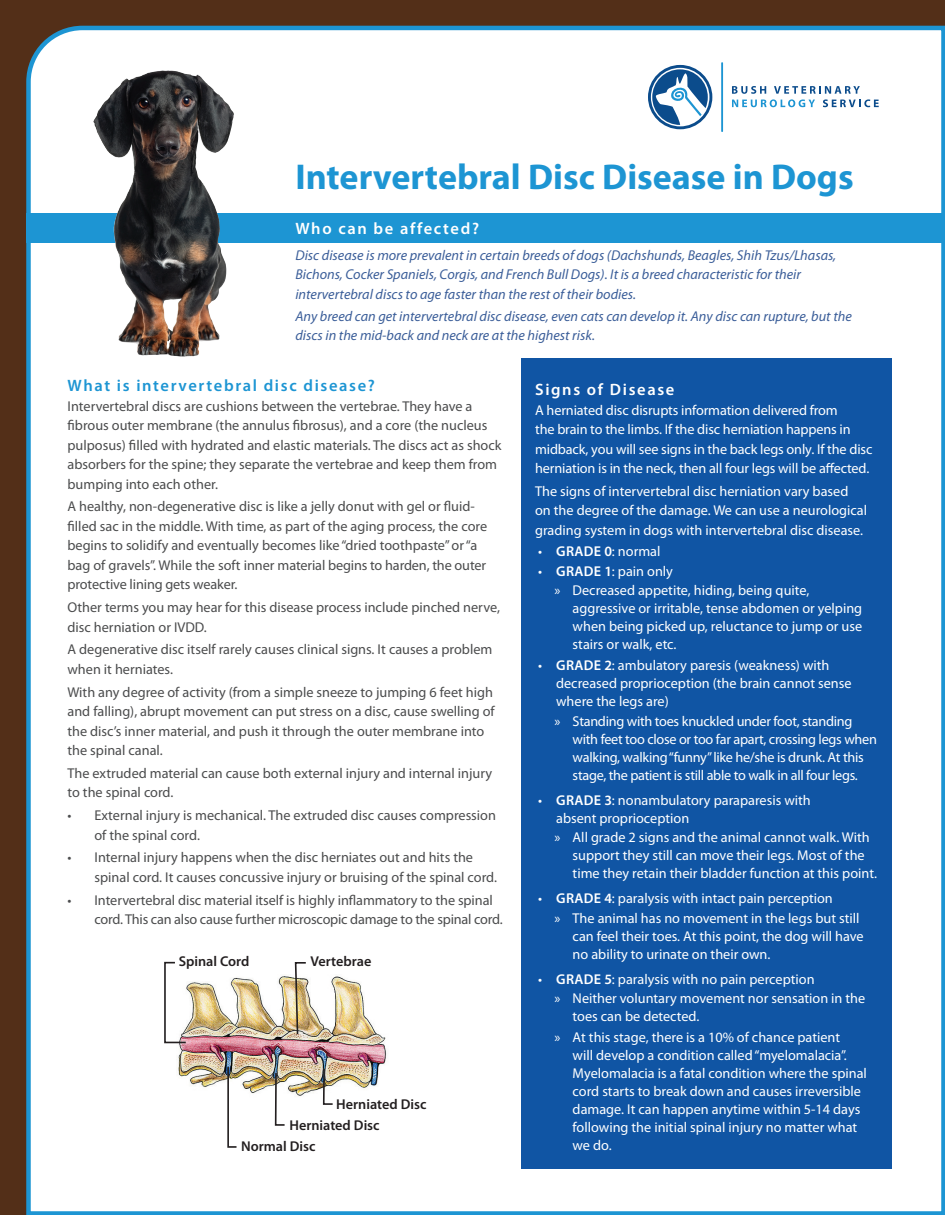
<style>
.page{position:relative;width:945px;height:1215px;background:#532f18}
.page>*{position:absolute;margin:0;border:0;box-sizing:border-box;transform-origin:0 0}
.t1{font:700 36px "Myriad Pro";color:#1d95d3}
.t2{font:600 16.5px "Myriad Pro";letter-spacing:.1em;color:#1d95d3}
.t3{font:600 16.5px "Myriad Pro";letter-spacing:.1em;color:#fff}
.t4{font:14.25px/19.5px "Myriad Pro";color:#4b4c4d}
.t5{font:14.25px/18px "Myriad Pro";color:#fff}
.t6{font:italic 14.25px/19.5px "Myriad Pro";color:#3b5e99}
.t7{font:14.25px/18px "Myriad Pro";letter-spacing:-.02em;color:#fff}
.t8{font:600 14.25px/21px "Myriad Pro";color:#231f20}
.s1{font-weight:600}
</style>
<div class="page">
<div style="left:26px;top:25px;width:919px;height:1190px;background:#fff"></div>
<div style="left:521px;top:359px;width:371px;height:810px;background:#1055a4"></div>
<div style="left:26px;top:213px;width:919px;height:30px;background:#1d95d3"></div>
<svg style="left:648px;top:65px;width:64px;height:64px;background:#8aabca"></svg>
<svg style="left:732px;top:86px;width:147px;height:21px;background:#c4d8e8"></svg>
<hr style="left:721px;top:62px;width:2px;height:70px;background:#1d95d3">
<img style="left:93px;top:70px;width:72px;height:268px">
<img style="left:176px;top:974px;width:212px;height:126px">
<svg style="left:274px;top:1071px;width:12px;height:56px"></svg>
<svg style="left:294px;top:961px;width:13px;height:75px"></svg>
<svg style="left:227px;top:1065px;width:11px;height:84px"></svg>
<svg style="left:163px;top:961px;width:24px;height:83px;background:#e7e6e6"></svg>
<svg style="left:322px;top:1067px;width:12px;height:39px"></svg>
<h1 class="t1" style="left:295px;top:153px;width:560px">Intervertebral Disc Disease in Dogs</h1>
<p class="t3" style="left:295px;top:218px;width:185px">Who can be affected?</p>
<p class="t6" style="left:295px;top:245px;width:542px">Disc disease is more prevalent in certain breeds of dogs (Dachshunds, Beagles, Shih Tzus/Lhasas,<br>Bichons, Cocker Spaniels, Corgis, and French Bull Dogs). It is a breed characteristic for their intervertebral discs to age faster than the rest of their bodies.</p>
<p class="t6" style="left:295px;top:306px;width:558px">Any breed can get intervertebral disc disease, even cats can develop it. Any disc can rupture, but the discs in the mid-back and neck are at the highest risk.</p>
<p class="t2" style="left:68px;top:375px;width:309px">What is intervertebral disc disease?</p>
<p class="t4" style="left:68px;top:396px;width:436px">Intervertebral discs are cushions between the vertebrae. They have a fibrous outer membrane (the annulus fibrosus), and a core (the nucleus pulposus) filled with hydrated and elastic materials. The discs act as shock absorbers for the spine; they separate the vertebrae and keep them from bumping into each other.</p>
<p class="t4" style="left:68px;top:497px;width:421px">A healthy, non-degenerative disc is like a jelly donut with gel or fluid&shy;filled sac in the middle. With time, as part of the aging process, the core begins to solidify and eventually becomes like “dried toothpaste” or “a bag of gravels”. While the soft inner material begins to harden, the outer protective lining gets weaker.</p>
<p class="t4" style="left:68px;top:597px;width:434px">Other terms you may hear for this disease process include pinched nerve, disc herniation or IVDD.</p>
<p class="t4" style="left:68px;top:640px;width:426px">A degenerative disc itself rarely causes clinical signs. It causes a problem when it herniates.</p>
<p class="t4" style="left:68px;top:682px;width:429px">With any degree of activity (from a simple sneeze to jumping 6 feet high and falling), abrupt movement can put stress on a disc, cause swelling of the disc’s inner material, and push it through the outer membrane into the spinal canal.</p>
<p class="t4" style="left:68px;top:763px;width:426px">The extruded material can cause both external injury and internal injury to the spinal cord.</p>
<p class="t4" style="left:95px;top:805px;width:403px;text-indent:-27px">• External injury is mechanical. The extruded disc causes compression of the spinal cord.</p>
<p class="t4" style="left:95px;top:848px;width:404px;text-indent:-27px">• Internal injury happens when the disc herniates out and hits the spinal cord. It causes concussive injury or bruising of the spinal cord.</p>
<p class="t4" style="left:95px;top:890px;width:410px;text-indent:-27px">• Intervertebral disc material itself is highly inflammatory to the spinal cord. This can also cause further microscopic damage to the spinal cord.</p>
<p class="t8" style="left:179px;top:950px;width:72px">Spinal Cord</p>
<p class="t8" style="left:310px;top:950px;width:62px">Vertebrae</p>
<p class="t8" style="left:336px;top:1093px;width:92px">Herniated Disc</p>
<p class="t8" style="left:241px;top:1115px;width:140px;text-indent:48px">Herniated Disc<br>Normal Disc</p>
<p class="t3" style="left:535px;top:379px;width:141px">Signs of Disease</p>
<p class="t5" style="left:535px;top:400px;width:339px;line-height:19.5px">A herniated disc disrupts information delivered from<br>the brain to the limbs. If the disc herniation happens in midback, you will see signs in the back legs only. If the disc herniation is in the neck, then all four legs will be affected.</p>
<p class="t5" style="left:535px;top:481px;width:333px;line-height:19.5px">The signs of intervertebral disc herniation vary based on the degree of the damage. We can use a neurological grading system in dogs with intervertebral disc disease.</p>
<p class="t5" style="left:538px;top:542px;width:124px">• <span class="s1">GRADE 0</span>: normal</p>
<p class="t5" style="left:555px;top:561px;width:256px;line-height:19.6px;text-indent:-16px">• <span class="s1">GRADE 1</span>: pain only<br>» Decreased appetite, hiding, being quite,</p>
<p class="t5" style="left:573px;top:599px;width:291px;text-align:justify">aggressive or irritable, tense abdomen or yelping when being picked up, reluctance to jump or use stairs or walk, etc.</p>
<p class="t5" style="left:556px;top:656px;width:297px;text-indent:-18px">• <span class="s1">GRADE 2</span>: ambulatory paresis (weakness) with decreased proprioception (the brain cannot sense where the legs are)</p>
<p class="t7" style="left:573px;top:712px;width:306px;text-indent:-18px">» Standing with toes knuckled under foot, standing with feet too close or too far apart, crossing legs when walking, walking “funny” like he/she is drunk. At this stage, the patient is still able to walk in all four legs.</p>
<p class="t5" style="left:556px;top:791px;width:256px;text-indent:-18px">• <span class="s1">GRADE 3</span>: nonambulatory paraparesis with absent proprioception</p>
<p class="t5" style="left:573px;top:828px;width:306px;text-indent:-18px">» All grade 2 signs and the animal cannot walk. With support they still can move their legs. Most of the time they retain their bladder function at this point.</p>
<p class="t5" style="left:555px;top:888px;width:306px;line-height:19.6px;text-indent:-16px">• <span class="s1">GRADE 4</span>: paralysis with intact pain perception<br>» The animal has no movement in the legs but still</p>
<p class="t5" style="left:573px;top:927px;width:293px">can feel their toes. At this point, the dog will have no ability to urinate on their own.</p>
<p class="t5" style="left:555px;top:969px;width:312px;line-height:19.6px;text-indent:-16px">• <span class="s1">GRADE 5</span>: paralysis with no pain perception<br>» Neither voluntary movement nor sensation in the</p>
<p class="t5" style="left:555px;top:1006px;width:287px;line-height:21.3px;text-indent:18px">toes can be detected.<br>» At this stage, there is a 10% of chance patient</p>
<p class="t5" style="left:573px;top:1046px;width:296px">will develop a condition called “myelomalacia”.<br>Myelomalacia is a fatal condition where the spinal cord starts to break down and causes irreversible damage. It can happen anytime within 5-14 days following the initial spinal injury no matter what we do.</p>
</div>
